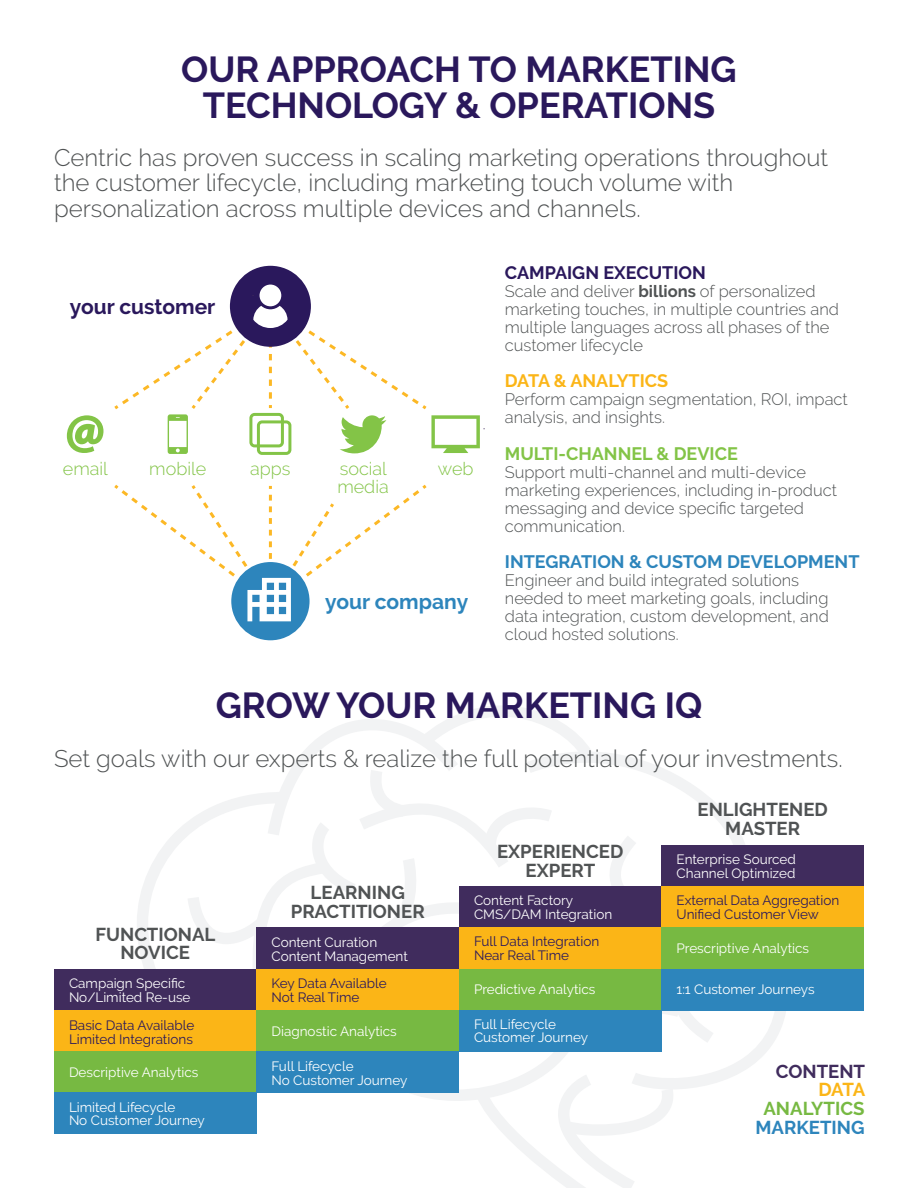
<style>
.page{position:relative;width:918px;height:1188px;background:#fff}
.page>*{position:absolute;margin:0;border:0;box-sizing:border-box;transform-origin:0 0}
.t1{font:700 36px/36px "Raleway";color:#2a185c;text-align:center}
.t2{font:300 24px/25.5px "Raleway";color:#505354}
.t3{font:700 21px "Raleway";color:#2a185c}
.t4{font:700 21px "Raleway";color:#2d85bc}
.t5{font:700 18.6px/18.6px "Raleway";color:#505354;text-align:center}
.t6{font:700 18.6px "Raleway";color:#77b942}
.t7{font:700 18.6px "Raleway";color:#2d85bc}
.t8{font:700 18.6px "Raleway";color:#402c5d}
.t9{font:700 18.6px "Raleway";color:#fbb517}
.t10{font:300 18px/18px "Raleway";color:#83c447}
.t11{font:700 18px "Raleway";color:#2d85bc}
.t12{font:700 18px "Raleway";color:#83c447}
.t13{font:700 18px "Raleway";color:#2a185c}
.t14{font:700 18px "Raleway";color:#fbb517}
.t15{font:300 16.5px/18px "Raleway";color:#505354}
.t16{font:13.5px/13.8px "Raleway";color:#fff}
.t17{font:13.5px/13.8px "Raleway";color:#2a185c}
.s1{font-weight:700}
</style>
<div class="page">
<svg style="left:479px;top:1101px;width:194px;height:87px"></svg>
<svg style="left:680px;top:1043px;width:93px;height:46px"></svg>
<svg style="left:137px;top:822px;width:51px;height:147px"></svg>
<svg style="left:411px;top:1051px;width:269px;height:50px"></svg>
<svg style="left:188px;top:706px;width:611px;height:337px"></svg>
<div style="left:230px;top:266px;width:81px;height:81px;background:#2a185c;border-radius:50%"></div>
<div style="left:231px;top:562px;width:79px;height:78px;background:#2d85bc;border-radius:50%"></div>
<svg style="left:67px;top:415px;width:36px;height:38px"></svg>
<div style="left:257px;top:420px;width:34px;height:35px;border:3px solid #83c447;border-radius:4px"></div>
<svg style="left:114px;top:301px;width:366px;height:153px"></svg>
<div style="left:260px;top:285px;width:21px;height:21px;background:#fff;border-radius:50%"></div>
<svg style="left:114px;top:484px;width:313px;height:137px"></svg>
<div style="left:54px;top:969px;width:202px;height:41px;background:#402c5d"></div>
<div style="left:54px;top:1010px;width:202px;height:41px;background:#fbb517"></div>
<div style="left:54px;top:1051px;width:202px;height:42px;background:#77b942"></div>
<div style="left:256px;top:928px;width:203px;height:41px;background:#402c5d"></div>
<div style="left:256px;top:969px;width:203px;height:41px;background:#fbb517"></div>
<div style="left:256px;top:1010px;width:203px;height:41px;background:#77b942"></div>
<div style="left:459px;top:886px;width:203px;height:42px;background:#402c5d"></div>
<div style="left:459px;top:928px;width:203px;height:41px;background:#fbb517"></div>
<div style="left:459px;top:969px;width:203px;height:41px;background:#77b942"></div>
<div style="left:662px;top:845px;width:202px;height:41px;background:#402c5d"></div>
<div style="left:662px;top:886px;width:202px;height:42px;background:#fbb517"></div>
<div style="left:662px;top:928px;width:202px;height:41px;background:#77b942"></div>
<div style="left:54px;top:1093px;width:202px;height:41px;background:#2d85bc"></div>
<div style="left:256px;top:1051px;width:203px;height:42px;background:#2d85bc"></div>
<div style="left:459px;top:1010px;width:203px;height:41px;background:#2d85bc"></div>
<div style="left:662px;top:969px;width:202px;height:41px;background:#2d85bc"></div>
<h1 class="t1" style="left:181px;top:51px;width:557px">OUR APPROACH TO MARKETING<br>TECHNOLOGY &amp; OPERATIONS</h1>
<h2 class="t2" style="left:54px;top:145px;width:776px">Centric has proven success in scaling marketing operations throughout the customer lifecycle, including marketing touch volume with personalization across multiple devices and channels.</h2>
<p class="t3" style="left:70px;top:294px;width:147px">your customer</p>
<p class="t10" style="left:63px;top:459px;width:47px">email</p>
<p class="t10" style="left:149px;top:459px;width:59px">mobile</p>
<p class="t10" style="left:438px;top:459px;width:37px">web</p>
<p class="t10" style="left:337px;top:459px;width:53px">social media</p>
<p class="t10" style="left:250px;top:459px;width:42px">apps</p>
<p class="t4" style="left:325px;top:589px;width:144px">your company</p>
<p class="t13" style="left:505px;top:262px;width:203px">CAMPAIGN EXECUTION</p>
<p class="t15" style="left:505px;top:282px;width:336px">Scale and deliver <span class="s1">billions</span> of personalized marketing touches, in multiple countries and multiple languages across all phases of the customer lifecycle</p>
<p class="t14" style="left:505px;top:370px;width:165px">DATA &amp; ANALYTICS</p>
<p class="t15" style="left:505px;top:390px;width:345px">Perform campaign segmentation, ROI, impact analysis, and insights.</p>
<p class="t12" style="left:505px;top:444px;width:235px">MULTI-CHANNEL &amp; DEVICE</p>
<p class="t15" style="left:505px;top:464px;width:334px">Support multi-channel and multi-device marketing experiences, including in-product messaging and device specific targeted communication.</p>
<p class="t11" style="left:505px;top:552px;width:356px">INTEGRATION &amp; CUSTOM DEVELOPMENT</p>
<p class="t15" style="left:505px;top:572px;width:325px">Engineer and build integrated solutions needed to meet marketing goals, including data integration, custom development, and cloud hosted solutions.</p>
<h1 class="t1" style="left:216px;top:687px;width:488px">GROW YOUR MARKETING IQ</h1>
<h2 class="t2" style="left:54px;top:746px;width:790px">Set goals with our experts &amp; realize the full potential of your investments.</h2>
<p class="t5" style="left:95px;top:925px;width:122px">FUNCTIONAL<br>NOVICE</p>
<p class="t16" style="left:69px;top:976px;width:123px">Campaign Specific<br>No/Limited Re-use</p>
<p class="t17" style="left:69px;top:1019px;width:127px">Basic Data Available<br>Limited Integrations</p>
<p class="t16" style="left:69px;top:1065px;width:131px">Descriptive Analytics</p>
<p class="t16" style="left:69px;top:1100px;width:137px">Limited Lifecycle<br>No Customer Journey</p>
<p class="t5" style="left:291px;top:884px;width:135px">LEARNING<br>PRACTITIONER</p>
<p class="t16" style="left:272px;top:936px;width:138px">Content Curation<br>Content Management</p>
<p class="t17" style="left:272px;top:976px;width:117px">Key Data Available<br>Not Real Time</p>
<p class="t16" style="left:272px;top:1025px;width:127px">Diagnostic Analytics</p>
<p class="t16" style="left:272px;top:1059px;width:137px">Full Lifecycle<br>No Customer Journey</p>
<p class="t5" style="left:497px;top:842px;width:128px">EXPERIENCED<br>EXPERT</p>
<p class="t16" style="left:474px;top:893px;width:140px">Content Factory<br>CMS/DAM Integration</p>
<p class="t17" style="left:474px;top:934px;width:127px">Full Data Integration<br>Near Real Time</p>
<p class="t16" style="left:474px;top:982px;width:123px">Predictive Analytics</p>
<p class="t16" style="left:474px;top:1017px;width:116px">Full Lifecycle<br>Customer Journey</p>
<p class="t5" style="left:698px;top:801px;width:132px">ENLIGHTENED<br>MASTER</p>
<p class="t16" style="left:677px;top:853px;width:121px">Enterprise Sourced<br>Channel Optimized</p>
<p class="t17" style="left:677px;top:893px;width:164px">External Data Aggregation<br>Unified Customer View</p>
<p class="t16" style="left:677px;top:941px;width:134px">Prescriptive Analytics</p>
<p class="t16" style="left:677px;top:982px;width:140px">1:1 Customer Journeys</p>
<p class="t8" style="left:776px;top:1061px;width:91px">CONTENT</p>
<p class="t9" style="left:818px;top:1079px;width:48px">DATA</p>
<p class="t6" style="left:763px;top:1098px;width:103px">ANALYTICS</p>
<p class="t7" style="left:755px;top:1116px;width:111px">MARKETING</p>
</div>
